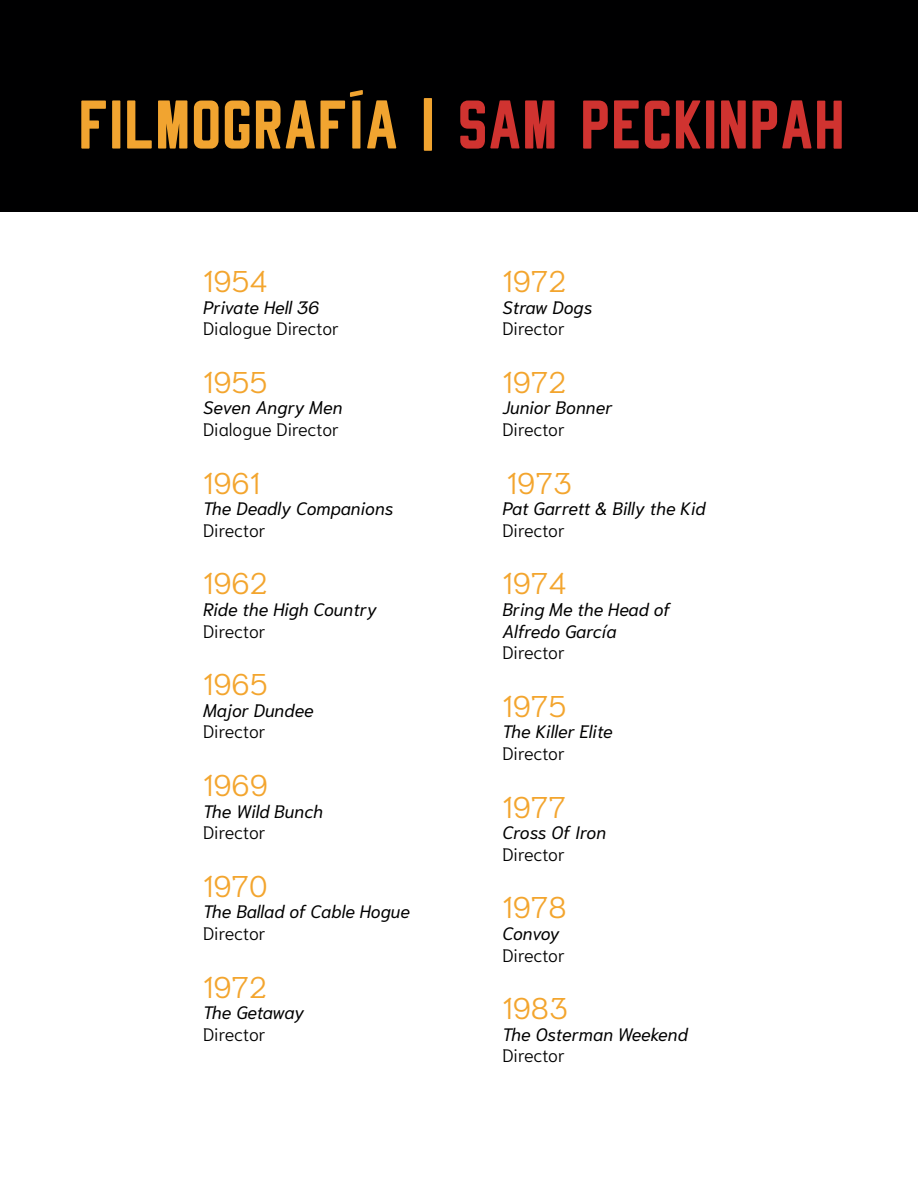
<style>
.page{position:relative;width:918px;height:1188px;background:#fff}
.page>*{position:absolute;margin:0;border:0;box-sizing:border-box;transform-origin:0 0}
.t1{font:75px "Rheiborn Sans Clean";color:#f1a430}
.t2{font:300 30px "Niramit";color:#f3a52e}
.t3{font:italic 18px/21.6px "Niramit";color:#000001}
.t4{font:300 18px "Niramit";letter-spacing:-.025em;color:#000001}
.t5{font:300 18px "Niramit";color:#000001}
.t6{font:italic 18px "Niramit";letter-spacing:-.03em;color:#000001}
.s1{color:#d03330}
</style>
<div class="page">
<div style="left:0;top:0;width:918px;height:212px;background:#000001"></div>
<h1 class="t1" style="left:78px;top:86px;width:769px">FILMOGRAFÍA | <span class="s1">SAM PECKINPAH</span></h1>
<h2 class="t2" style="left:203px;top:256px;width:66px">1954</h2>
<p class="t3" style="left:203px;top:296px;width:118px">Private Hell 36</p>
<p class="t5" style="left:203px;top:314px;width:138px">Dialogue Director</p>
<h2 class="t2" style="left:203px;top:357px;width:66px">1955</h2>
<p class="t3" style="left:203px;top:397px;width:141px">Seven Angry Men</p>
<p class="t5" style="left:203px;top:414px;width:138px">Dialogue Director</p>
<h2 class="t2" style="left:203px;top:458px;width:59px">1961</h2>
<p class="t3" style="left:203px;top:498px;width:192px">The Deadly Companions</p>
<p class="t4" style="left:203px;top:515px;width:64px">Director</p>
<h2 class="t2" style="left:203px;top:559px;width:66px">1962</h2>
<p class="t3" style="left:203px;top:599px;width:175px">Ride the High Country</p>
<p class="t4" style="left:203px;top:616px;width:64px">Director</p>
<h2 class="t2" style="left:203px;top:659px;width:66px">1965</h2>
<p class="t3" style="left:203px;top:699px;width:112px">Major Dundee</p>
<p class="t4" style="left:203px;top:717px;width:64px">Director</p>
<h2 class="t2" style="left:203px;top:760px;width:66px">1969</h2>
<p class="t3" style="left:203px;top:800px;width:122px">The Wild Bunch</p>
<p class="t4" style="left:203px;top:818px;width:64px">Director</p>
<h2 class="t2" style="left:203px;top:861px;width:66px">1970</h2>
<p class="t3" style="left:203px;top:901px;width:209px">The Ballad of Cable Hogue</p>
<p class="t4" style="left:203px;top:918px;width:64px">Director</p>
<h2 class="t2" style="left:203px;top:962px;width:66px">1972</h2>
<p class="t6" style="left:203px;top:997px;width:103px">The Getaway</p>
<p class="t4" style="left:203px;top:1019px;width:64px">Director</p>
<h2 class="t2" style="left:502px;top:256px;width:66px">1972</h2>
<p class="t3" style="left:502px;top:296px;width:92px">Straw Dogs</p>
<p class="t4" style="left:502px;top:314px;width:64px">Director</p>
<h2 class="t2" style="left:502px;top:357px;width:66px">1972</h2>
<p class="t3" style="left:502px;top:397px;width:112px">Junior Bonner</p>
<p class="t4" style="left:502px;top:414px;width:64px">Director</p>
<h2 class="t2" style="left:507px;top:458px;width:66px">1973</h2>
<p class="t3" style="left:502px;top:498px;width:205px">Pat Garrett &amp; Billy the Kid</p>
<p class="t4" style="left:502px;top:515px;width:64px">Director</p>
<h2 class="t2" style="left:502px;top:559px;width:66px">1974</h2>
<p class="t3" style="left:502px;top:599px;width:169px">Bring Me the Head of<br>Alfredo García</p>
<p class="t4" style="left:502px;top:638px;width:64px">Director</p>
<h2 class="t2" style="left:502px;top:681px;width:66px">1975</h2>
<p class="t3" style="left:502px;top:721px;width:112px">The Killer Elite</p>
<p class="t4" style="left:502px;top:738px;width:64px">Director</p>
<h2 class="t2" style="left:502px;top:782px;width:65px">1977</h2>
<p class="t3" style="left:502px;top:822px;width:105px">Cross Of Iron</p>
<p class="t4" style="left:502px;top:839px;width:64px">Director</p>
<h2 class="t2" style="left:502px;top:883px;width:66px">1978</h2>
<p class="t3" style="left:502px;top:923px;width:59px">Convoy</p>
<p class="t4" style="left:502px;top:940px;width:64px">Director</p>
<h2 class="t2" style="left:502px;top:983px;width:67px">1983</h2>
<p class="t3" style="left:502px;top:1023px;width:187px">The Osterman Weekend</p>
<p class="t4" style="left:502px;top:1041px;width:64px">Director</p>
</div>
